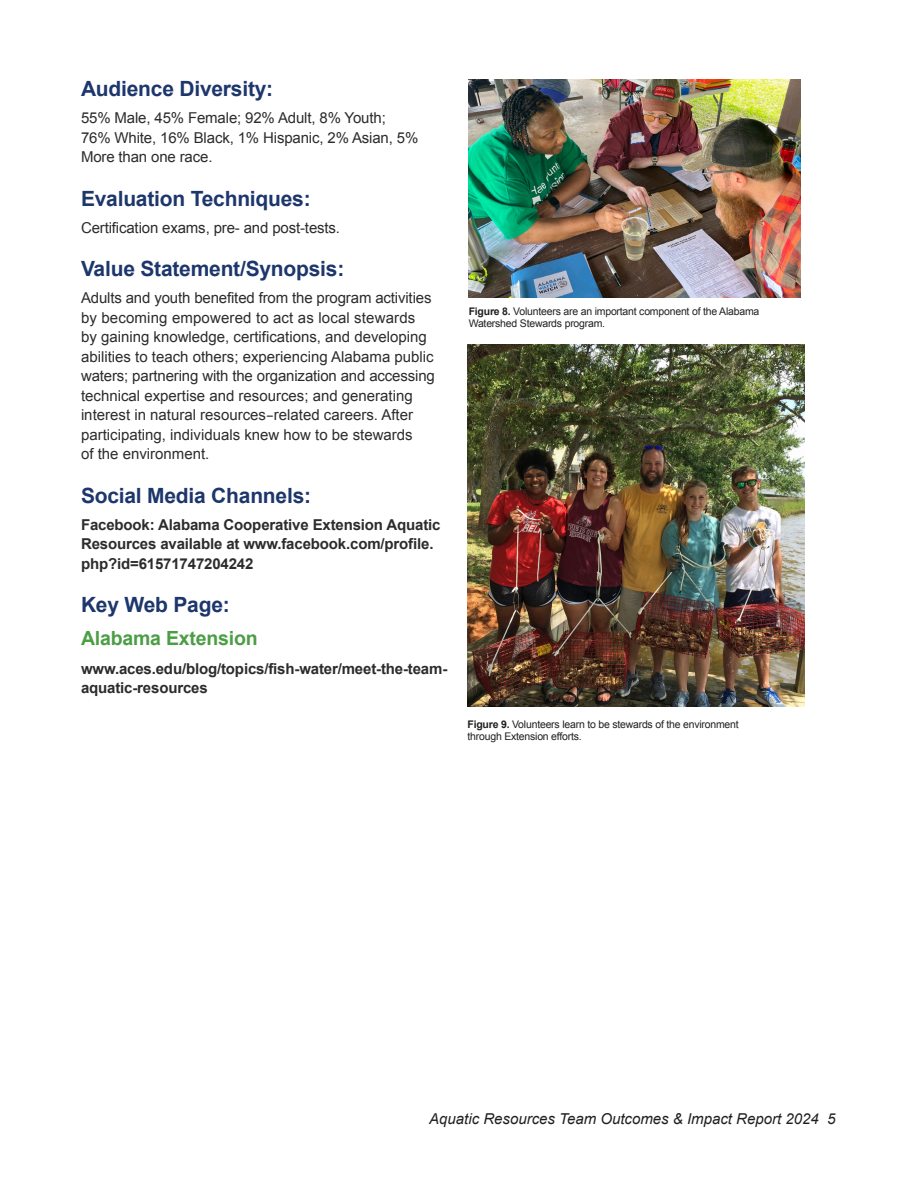
<style>
.page{position:relative;width:918px;height:1188px;background:#fff}
.page>*{position:absolute;margin:0;border:0;box-sizing:border-box;transform-origin:0 0}
.t1{font:700 21px "Arial";letter-spacing:-.01em;color:#1d366c}
.t2{font:700 19.5px "Arial";letter-spacing:-.01em;color:#4c9e45}
.t3{font:15px/19.5px "Arial";color:#2e2b2c}
.t4{font:700 15px/19.5px "Arial";letter-spacing:-.01em;color:#2e2b2c}
.t5{font:italic 15px "Arial";color:#231f20}
.t6{font:10.5px/12px "Arial";letter-spacing:-.02em;color:#231f20}
.s1{font-family:"Acumin Variable Concept"}
.s2{font-weight:700}
</style>
<div class="page">
<img style="left:469px;top:79px;width:331px;height:218px">
<img style="left:468px;top:344px;width:337px;height:362px">
<h1 class="t1" style="left:81px;top:75px;width:194px">Audience Diversity:</h1>
<p class="t3" style="left:81px;top:108px;width:339px">55% Male, 45% Female; 92% Adult, 8% Youth;<br>76% White, 16% Black, 1% Hispanic, 2% Asian, 5%<br>More than one race.</p>
<h1 class="t1" style="left:81px;top:185px;width:231px">Evaluation Techniques:</h1>
<p class="t3" style="left:81px;top:218px;width:261px">Certification exams, pre- and post-tests.</p>
<h1 class="t1" style="left:81px;top:255px;width:265px">Value Statement/Synopsis:</h1>
<p class="t3" style="left:81px;top:288px;width:355px">Adults and youth benefited from the program activities by becoming empowered to act as local stewards by gaining knowledge, certifications, and developing abilities to teach others; experiencing Alabama public waters; partnering with the organization and accessing technical expertise and resources; and generating interest in natural resources<span class="s1">–</span>related careers. After participating, individuals knew how to be stewards<br>of the environment.</p>
<h1 class="t1" style="left:81px;top:482px;width:232px">Social Media Channels:</h1>
<p class="t4" style="left:81px;top:515px;width:361px">Facebook: Alabama Cooperative Extension Aquatic<br>Resources available at www.facebook.com/profile. php?id=61571747204242</p>
<h1 class="t1" style="left:81px;top:591px;width:150px">Key Web Page:</h1>
<h2 class="t2" style="left:81px;top:626px;width:178px">Alabama Extension</h2>
<p class="t4" style="left:81px;top:659px;width:368px">www.aces.edu/blog/topics/fish-water/meet-the-team&shy;aquatic-resources</p>
<p class="t6" style="left:469px;top:305px;width:292px"><span class="s2">Figure 8.</span> Volunteers are an important component of the Alabama<br>Watershed Stewards program.</p>
<p class="t6" style="left:468px;top:718px;width:273px"><span class="s2">Figure 9.</span> Volunteers learn to be stewards of the environment through Extension efforts.</p>
<p class="t5" style="left:429px;top:1109px;width:408px">Aquatic Resources Team Outcomes &amp; Impact Report 2024 5</p>
</div>
